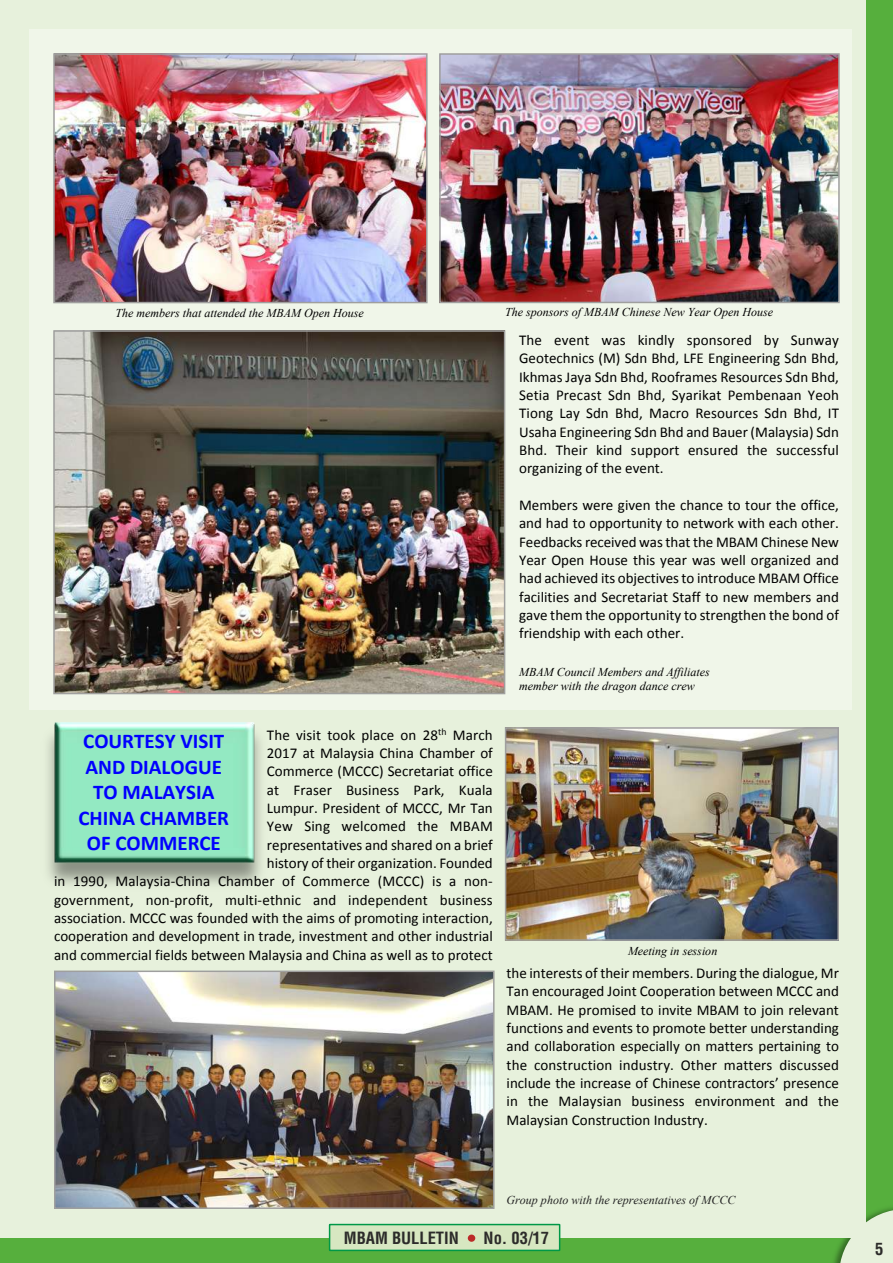
<style>
.page{position:relative;width:893px;height:1263px;background:#56af3d}
.page>*{position:absolute;margin:0;border:0;box-sizing:border-box;transform-origin:0 0}
.t1{font:700 21px/25.7px "Calibri";color:#00f;text-align:center}
.t2{font:700 condensed 16.5px "Helvetica LT Std";color:#2c2b2a}
.t3{font:15px/18.3px "Calibri";color:#000;text-align:justify}
.t4{font:italic 12px/13.8px "Times New Roman";color:#000}
.t5{font:italic 12px "Times New Roman";color:#222}
</style>
<div class="page">
<img style="left:828px;top:1202px;width:65px;height:61px">
<svg style="left:839px;top:1209px;width:54px;height:54px;background:#d0e3c4"></svg>
<div style="left:0;top:0;width:865px;height:1237px;background:#e7f1dc"></div>
<div style="left:329px;top:1224px;width:231px;height:27px;background:#d7e7c1;border:2px solid #009847"></div>
<div style="left:468px;top:1234px;width:7px;height:8px;background:#bb2a28;border-radius:50%"></div>
<div style="left:30px;top:30px;width:822px;height:679px;background:#f0f6e9"></div>
<img style="left:47px;top:722px;width:214px;height:163px">
<img style="left:56px;top:56px;width:369px;height:244px">
<div style="left:53px;top:53px;width:375px;height:250px;border:2px solid #9f9f9e"></div>
<img style="left:442px;top:56px;width:395px;height:244px">
<div style="left:439px;top:53px;width:401px;height:250px;border:2px solid #9f9f9e"></div>
<img style="left:56px;top:333px;width:446px;height:358px">
<div style="left:53px;top:330px;width:452px;height:364px;border:2px solid #9f9f9e"></div>
<img style="left:508px;top:730px;width:328px;height:208px">
<div style="left:505px;top:727px;width:334px;height:214px;border:2px solid #9f9f9e"></div>
<img style="left:57px;top:973px;width:435px;height:233px">
<div style="left:54px;top:970px;width:441px;height:239px;border:2px solid #9f9f9e"></div>
<p class="t4" style="left:116px;top:307px;width:250px">The members that attended the MBAM Open House</p>
<p class="t4" style="left:505px;top:306px;width:270px">The sponsors of MBAM Chinese New Year Open House</p>
<p class="t3" style="left:519px;top:332px;width:321px">The event was kindly sponsored by Sunway Geotechnics (M) Sdn Bhd, LFE Engineering Sdn Bhd, Ikhmas Jaya Sdn Bhd, Rooframes Resources Sdn Bhd, Setia Precast Sdn Bhd, Syarikat Pembenaan Yeoh Tiong Lay Sdn Bhd, Macro Resources Sdn Bhd, IT Usaha Engineering Sdn Bhd and Bauer (Malaysia) Sdn Bhd. Their kind support ensured the successful organizing of the event.</p>
<p class="t3" style="left:519px;top:497px;width:321px">Members were given the chance to tour the office, and had to opportunity to network with each other.<br>Feedbacks received was that the MBAM Chinese New Year Open House this year was well organized and had achieved its objectives to introduce MBAM Office facilities and Secretariat Staff to new members and gave them the opportunity to strengthen the bond of friendship with each other.</p>
<p class="t4" style="left:519px;top:666px;width:192px">MBAM Council Members and Affiliates member with the dragon dance crew</p>
<p class="t3" style="left:54px;top:727px;width:440px;text-align:right">The visit took place on 28<sup>th</sup> March<br>2017 at Malaysia China Chamber of<br>Commerce (MCCC) Secretariat office<br>at Fraser Business Park, Kuala<br>Lumpur. President of MCCC, Mr Tan<br>Yew Sing welcomed the MBAM<br>representatives and shared on a brief<br>history of their organization. Founded<br>in 1990, Malaysia-China Chamber of Commerce (MCCC) is a non&shy;government, non-profit, multi-ethnic and independent business association. MCCC was founded with the aims of promoting interaction, cooperation and development in trade, investment and other industrial and commercial fields between Malaysia and China as well as to protect</p>
<h1 class="t1" style="left:79px;top:730px;width:152px">COURTESY VISIT<br>AND DIALOGUE<br>TO MALAYSIA<br>CHINA CHAMBER<br>OF COMMERCE</h1>
<p class="t4" style="left:628px;top:945px;width:91px">Meeting in session</p>
<p class="t3" style="left:507px;top:965px;width:334px">the interests of their members. During the dialogue, Mr Tan encouraged Joint Cooperation between MCCC and MBAM. He promised to invite MBAM to join relevant functions and events to promote better understanding and collaboration especially on matters pertaining to the construction industry. Other matters discussed include the increase of Chinese contractors’ presence in the Malaysian business environment and the Malaysian Construction Industry.</p>
<p class="t5" style="left:507px;top:1195px;width:230px">Group photo with the representatives of MCCC</p>
<p class="t2" style="left:344px;top:1232px;width:116px">MBAM BULLETIN</p>
<p class="t2" style="left:484px;top:1232px;width:67px">No. 03/17</p>
<p class="t2" style="left:875px;top:1243px;width:10px">5</p>
</div>
